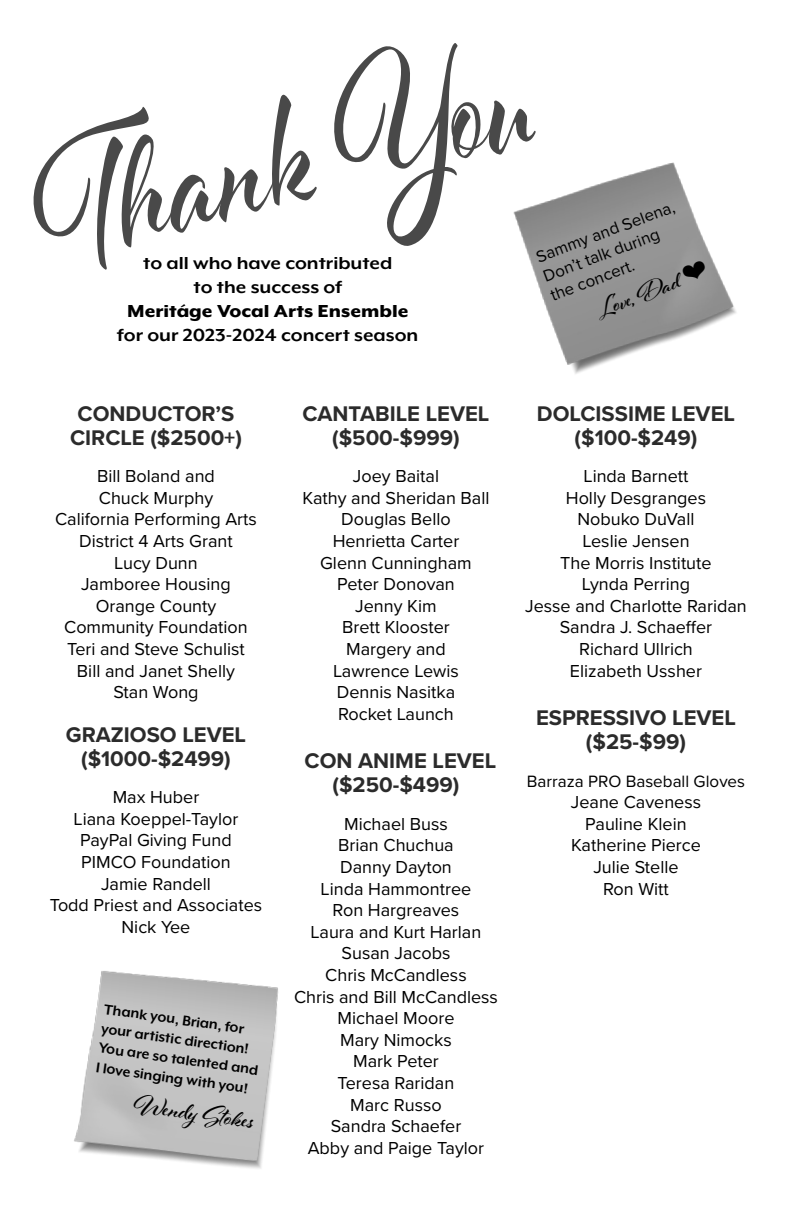
<style>
.page{position:relative;width:792px;height:1224px;background:#fff}
.page>*{position:absolute;margin:0;border:0;box-sizing:border-box;transform-origin:0 0}
.t1{font:700 195px "Al Fresco";color:#494949;scale:.7 1}
.t2{font:700 28px "Al Fresco";color:#000}
.t3{font:700 26.2px "Al Fresco";color:#000}
.Default{font:700 22px/24.2px "Proxima Nova";color:#2b2b2b;text-align:center}
.Pa0{font:700 22px/24.2px "Proxima Nova";color:#2b2b2b;text-align:center}
.t4{font:700 20px "Mr Eaves XL Mod OT";color:#000;scale:1.09 1}
.t5{font:800 20px "Mr Eaves XL Mod OT";color:#000;scale:1.09 1}
.Default-2{font:18px "Proxima Nova";color:#000}
.t6{font:17px "Proxima Nova";color:#000}
.t7{font:700 16.4px/19.6px "Mr Eaves XL Mod OT";color:#000}
</style>
<div class="page">
<img style="left:74px;top:971px;width:204px;height:198px">
<img style="left:513px;top:162px;width:223px;height:212px">
<p class="t1" style="left:4px;top:85px;width:733px;rotate:-14deg">Thank You</p>
<p class="t6" style="left:532px;top:246px;width:148px;rotate:-21deg">Sammy and Selena,</p>
<p class="t6" style="left:540px;top:265px;width:124px;rotate:-21deg">Don’t talk during</p>
<p class="t4" style="left:143px;top:252px;width:230px">to all who have contributed</p>
<p class="t4" style="left:194px;top:276px;width:138px">to the success of</p>
<p class="t5" style="left:127px;top:300px;width:260px">Meritáge Vocal Arts Ensemble</p>
<p class="t4" style="left:117px;top:324px;width:278px">for our 2023-2024 concert season</p>
<p class="t3" style="left:590px;top:294px;width:119px;rotate:-20deg">Love, Dad ❤</p>
<p class="t6" style="left:547px;top:284px;width:90px;rotate:-21deg">the concert.</p>
<p class="Pa0" style="left:70px;top:401px;width:173px">CONDUCTOR’S<br>CIRCLE ($2500+)</p>
<p class="Default-2" style="left:97px;top:463px;width:119px">Bill Boland and</p>
<p class="Default-2" style="left:99px;top:484px;width:116px">Chuck Murphy</p>
<p class="Default-2" style="left:55px;top:506px;width:203px">California Performing Arts</p>
<p class="Default-2" style="left:79px;top:528px;width:155px">District 4 Arts Grant</p>
<p class="Default-2" style="left:114px;top:549px;width:85px">Lucy Dunn</p>
<p class="Default-2" style="left:81px;top:571px;width:151px">Jamboree Housing</p>
<p class="Default-2" style="left:96px;top:592px;width:122px">Orange County</p>
<p class="Default-2" style="left:64px;top:614px;width:185px">Community Foundation</p>
<p class="Default-2" style="left:67px;top:636px;width:179px">Teri and Steve Schulist</p>
<p class="Default-2" style="left:77px;top:657px;width:160px">Bill and Janet Shelly</p>
<p class="Default-2" style="left:113px;top:679px;width:87px">Stan Wong</p>
<p class="Default" style="left:66px;top:722px;width:182px">GRAZIOSO LEVEL ($1000-$2499)</p>
<p class="Default-2" style="left:113px;top:784px;width:88px">Max Huber</p>
<p class="Default-2" style="left:74px;top:805px;width:166px">Liana Koeppel-Taylor</p>
<p class="Default-2" style="left:80px;top:827px;width:153px">PayPal Giving Fund</p>
<p class="Default-2" style="left:81px;top:849px;width:151px">PIMCO Foundation</p>
<p class="Default-2" style="left:101px;top:870px;width:111px">Jamie Randell</p>
<p class="Default-2" style="left:50px;top:892px;width:214px">Todd Priest and Associates</p>
<p class="Default-2" style="left:122px;top:913px;width:70px">Nick Yee</p>
<p class="t7" style="left:106px;top:999px;width:163px;rotate:8deg">Thank you, Brian, for your artistic direction!<br>You are so talented and<br>I love singing with you!</p>
<p class="t2" style="left:137px;top:1085px;width:123px;rotate:8deg">Wendy Stokes</p>
<p class="Pa0" style="left:303px;top:401px;width:188px">CANTABILE LEVEL ($500-$999)</p>
<p class="Default-2" style="left:353px;top:463px;width:88px">Joey Baital</p>
<p class="Default-2" style="left:303px;top:484px;width:189px">Kathy and Sheridan Ball</p>
<p class="Default-2" style="left:341px;top:506px;width:111px">Douglas Bello</p>
<p class="Default-2" style="left:333px;top:528px;width:128px">Henrietta Carter</p>
<p class="Default-2" style="left:320px;top:549px;width:153px">Glenn Cunningham</p>
<p class="Default-2" style="left:337px;top:571px;width:119px">Peter Donovan</p>
<p class="Default-2" style="left:355px;top:592px;width:83px">Jenny Kim</p>
<p class="Default-2" style="left:342px;top:614px;width:109px">Brett Klooster</p>
<p class="Default-2" style="left:346px;top:636px;width:101px">Margery and</p>
<p class="Default-2" style="left:333px;top:657px;width:127px">Lawrence Lewis</p>
<p class="Default-2" style="left:337px;top:679px;width:120px">Dennis Nasitka</p>
<p class="Default-2" style="left:338px;top:700px;width:117px">Rocket Launch</p>
<p class="Default" style="left:305px;top:748px;width:193px">CON ANIME LEVEL</p>
<p class="Default" style="left:333px;top:772px;width:128px">($250-$499)</p>
<p class="Default-2" style="left:344px;top:810px;width:105px">Michael Buss</p>
<p class="Default-2" style="left:338px;top:832px;width:117px">Brian Chuchua</p>
<p class="Default-2" style="left:340px;top:854px;width:113px">Danny Dayton</p>
<p class="Default-2" style="left:321px;top:875px;width:152px">Linda Hammontree</p>
<p class="Default-2" style="left:333px;top:897px;width:128px">Ron Hargreaves</p>
<p class="Default-2" style="left:311px;top:918px;width:172px">Laura and Kurt Harlan</p>
<p class="Default-2" style="left:342px;top:940px;width:110px">Susan Jacobs</p>
<p class="Default-2" style="left:325px;top:962px;width:143px">Chris McCandless</p>
<p class="Default-2" style="left:294px;top:983px;width:205px">Chris and Bill McCandless</p>
<p class="Default-2" style="left:338px;top:1005px;width:118px">Michael Moore</p>
<p class="Default-2" style="left:340px;top:1026px;width:113px">Mary Nimocks</p>
<p class="Default-2" style="left:353px;top:1048px;width:87px">Mark Peter</p>
<p class="Default-2" style="left:338px;top:1070px;width:118px">Teresa Raridan</p>
<p class="Default-2" style="left:350px;top:1091px;width:93px">Marc Russo</p>
<p class="Default-2" style="left:331px;top:1113px;width:132px">Sandra Schaefer</p>
<p class="Default-2" style="left:308px;top:1134px;width:178px">Abby and Paige Taylor</p>
<p class="Default" style="left:537px;top:401px;width:200px">DOLCISSIME LEVEL ($100-$249)</p>
<p class="Default-2" style="left:583px;top:463px;width:107px">Linda Barnett</p>
<p class="Default-2" style="left:566px;top:484px;width:142px">Holly Desgranges</p>
<p class="Default-2" style="left:577px;top:506px;width:119px">Nobuko DuVall</p>
<p class="Default-2" style="left:582px;top:528px;width:109px">Leslie Jensen</p>
<p class="Default-2" style="left:560px;top:549px;width:153px">The Morris Institute</p>
<p class="Default-2" style="left:582px;top:571px;width:110px">Lynda Perring</p>
<p class="Default-2" style="left:525px;top:592px;width:223px">Jesse and Charlotte Raridan</p>
<p class="Default-2" style="left:560px;top:614px;width:154px">Sandra J. Schaeffer</p>
<p class="Default-2" style="left:579px;top:636px;width:115px">Richard Ullrich</p>
<p class="Default-2" style="left:570px;top:657px;width:134px">Elizabeth Ussher</p>
<p class="Default" style="left:536px;top:705px;width:201px">ESPRESSIVO LEVEL ($25-$99)</p>
<p class="t6" style="left:527px;top:768px;width:220px">Barraza PRO Baseball Gloves</p>
<p class="Default-2" style="left:571px;top:789px;width:132px">Jeane Caveness</p>
<p class="Default-2" style="left:585px;top:810px;width:103px">Pauline Klein</p>
<p class="Default-2" style="left:571px;top:832px;width:131px">Katherine Pierce</p>
<p class="Default-2" style="left:593px;top:854px;width:87px">Julie Stelle</p>
<p class="Default-2" style="left:603px;top:875px;width:67px">Ron Witt</p>
</div>
